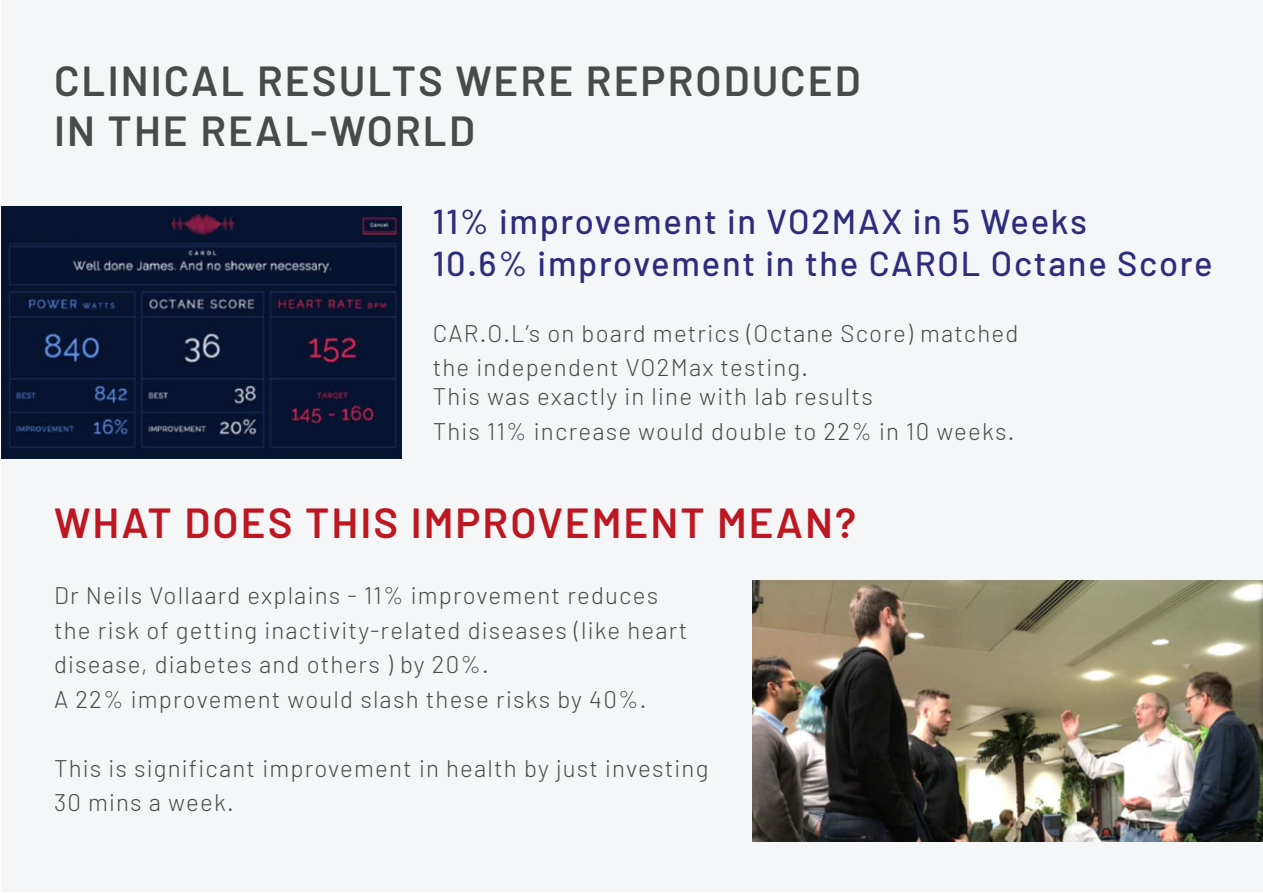
<style>
.page{position:relative;width:1263px;height:893px;background:#fff}
.page>*{position:absolute;margin:0;border:0;box-sizing:border-box;transform-origin:0 0}
.t1{font:600 42px/50.4px "Barlow";letter-spacing:.05em;color:#484c49}
.t2{font:600 42px "Barlow";letter-spacing:.05em;color:#bd1821}
.t3{font:500 34.5px/41.4px "Barlow";letter-spacing:.05em;color:#2e2c7c}
.t4{font:300 24px/34.5px "Barlow";letter-spacing:.05em;color:#484c49}
</style>
<div class="page">
<div style="left:2px;top:1px;width:1261px;height:891px;background:#f5f6f8"></div>
<img style="left:753px;top:580px;width:510px;height:262px">
<img style="left:2px;top:206px;width:399px;height:252px">
<div style="left:5px;top:214px;width:73px;height:20px;background:#07142f"></div>
<h1 class="t1" style="left:54px;top:55px;width:808px">CLINICAL RESULTS WERE REPRODUCED<br>IN THE REAL-WORLD</h1>
<h2 class="t3" style="left:433px;top:200px;width:781px">11% improvement in VO2MAX in 5 Weeks<br>10.6% improvement in the CAROL Octane Score</h2>
<p class="t4" style="left:433px;top:315px;width:587px">CAR.O.L’s on board metrics (Octane Score) matched the independent VO2Max testing.</p>
<p class="t4" style="left:433px;top:379px;width:583px">This was exactly in line with lab results<br>This 11% increase would double to 22% in 10 weeks.</p>
<h1 class="t2" style="left:54px;top:497px;width:803px">WHAT DOES THIS IMPROVEMENT MEAN?</h1>
<p class="t4" style="left:54px;top:578px;width:635px">Dr Neils Vollaard explains - 11% improvement reduces the risk of getting inactivity-related diseases (like heart disease, diabetes and others ) by 20%.<br>A 22% improvement would slash these risks by 40%.</p>
<p class="t4" style="left:54px;top:750px;width:656px">This is significant improvement in health by just investing<br>30 mins a week.</p>
</div>
